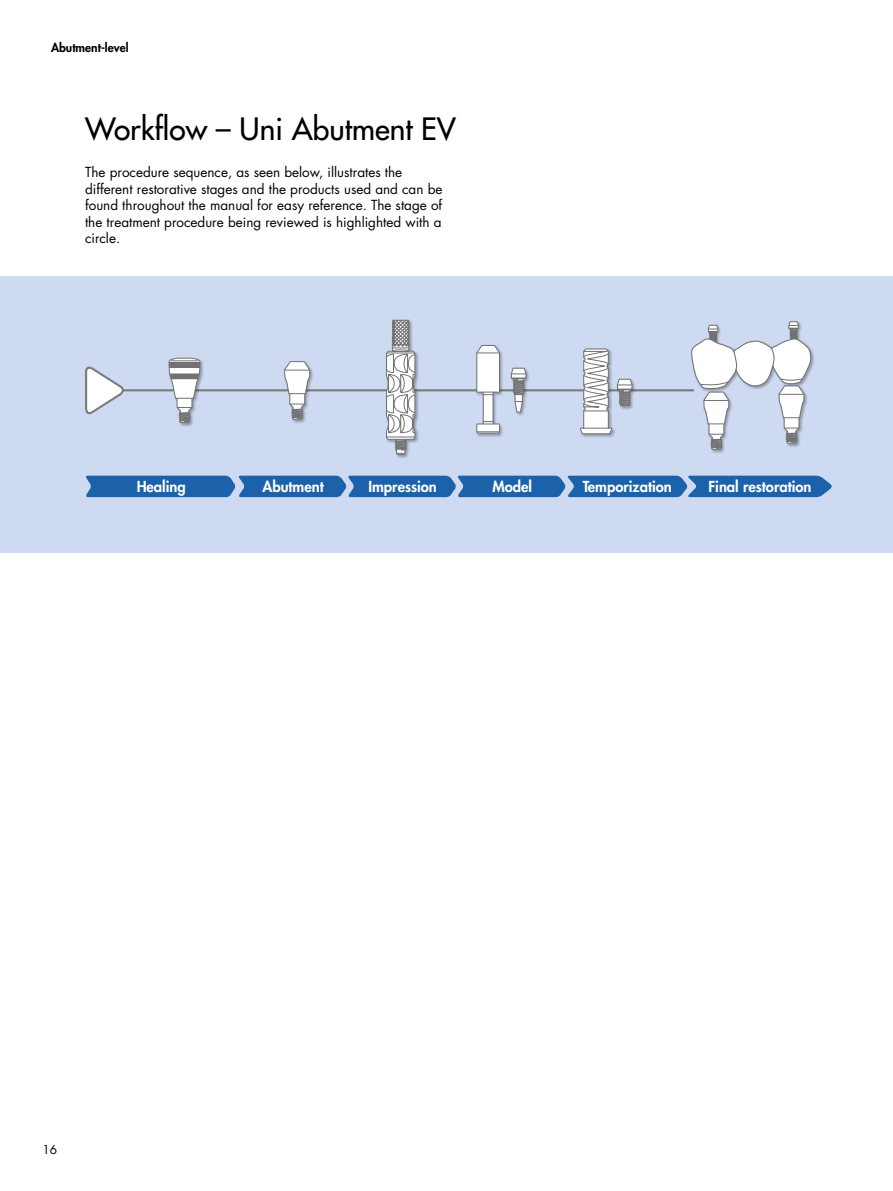
<style>
.page{position:relative;width:893px;height:1191px;background:#fff}
.page>*{position:absolute;margin:0;border:0;box-sizing:border-box;transform-origin:0 0}
.Heading_2{font:500 30px "Futura Std";color:#000}
.Subline_Futura_Heavy{font:800 14.7px "Futura Std";color:#fff}
.Body_copy_Futura_Std{font:13.5px/16.5px "Futura Std";color:#000}
.Subsection_title{font:800 12px "Futura Std";color:#000}
.t1{font:12px "Futura Std";color:#000}
</style>
<div class="page">
<div style="left:0;top:276px;width:893px;height:277px;background:#cddaf1"></div>
<hr style="left:111px;top:389px;width:583px;height:2px;background:#7b7b7a">
<svg style="left:85px;top:366px;width:41px;height:49px"></svg>
<div style="left:168px;top:357px;width:36px;height:70px;background:#000;opacity:.3"></div>
<svg style="left:169px;top:358px;width:31px;height:65px"></svg>
<div style="left:385px;top:319px;width:34px;height:140px;background:#000;opacity:.3"></div>
<svg style="left:386px;top:320px;width:29px;height:135px;background:#c3c5c9"></svg>
<div style="left:284px;top:360px;width:30px;height:63px;background:#000;opacity:.3"></div>
<svg style="left:284px;top:361px;width:26px;height:59px"></svg>
<div style="left:510px;top:367px;width:21px;height:49px;background:#000;opacity:.3"></div>
<svg style="left:511px;top:368px;width:15px;height:44px"></svg>
<div style="left:616px;top:378px;width:21px;height:32px;background:#000;opacity:.3"></div>
<div style="left:475px;top:344px;width:29px;height:93px;background:#000;opacity:.3"></div>
<svg style="left:476px;top:345px;width:24px;height:88px;background:#dde0e4"></svg>
<div style="left:580px;top:347px;width:36px;height:91px;background:#000;opacity:.3"></div>
<svg style="left:580px;top:348px;width:52px;height:86px"></svg>
<div style="left:690px;top:320px;width:126px;height:134px;background:#000;opacity:.3"></div>
<svg style="left:691px;top:321px;width:120px;height:129px"></svg>
<svg style="left:86px;top:475px;width:746px;height:22px;background:#2c6db0"></svg>
<p class="Subsection_title" style="left:51px;top:40px;width:79px">Abutment-level</p>
<p class="Heading_2" style="left:85px;top:110px;width:373px">Workflow – Uni Abutment EV</p>
<p class="Body_copy_Futura_Std" style="left:85px;top:164px;width:359px">The procedure sequence, as seen below, illustrates the different restorative stages and the products used and can be found throughout the manual for easy reference. The stage of the treatment procedure being reviewed is highlighted with a circle.</p>
<p class="Subline_Futura_Heavy" style="left:137px;top:478px;width:51px">Healing</p>
<p class="Subline_Futura_Heavy" style="left:262px;top:478px;width:63px">Abutment</p>
<p class="Subline_Futura_Heavy" style="left:368px;top:478px;width:70px">Impression</p>
<p class="Subline_Futura_Heavy" style="left:492px;top:478px;width:41px">Model</p>
<p class="Subline_Futura_Heavy" style="left:583px;top:478px;width:91px">Temporization</p>
<p class="Subline_Futura_Heavy" style="left:708px;top:478px;width:105px">Final restoration</p>
<p class="t1" style="left:43px;top:1142px;width:16px">16</p>
</div>
